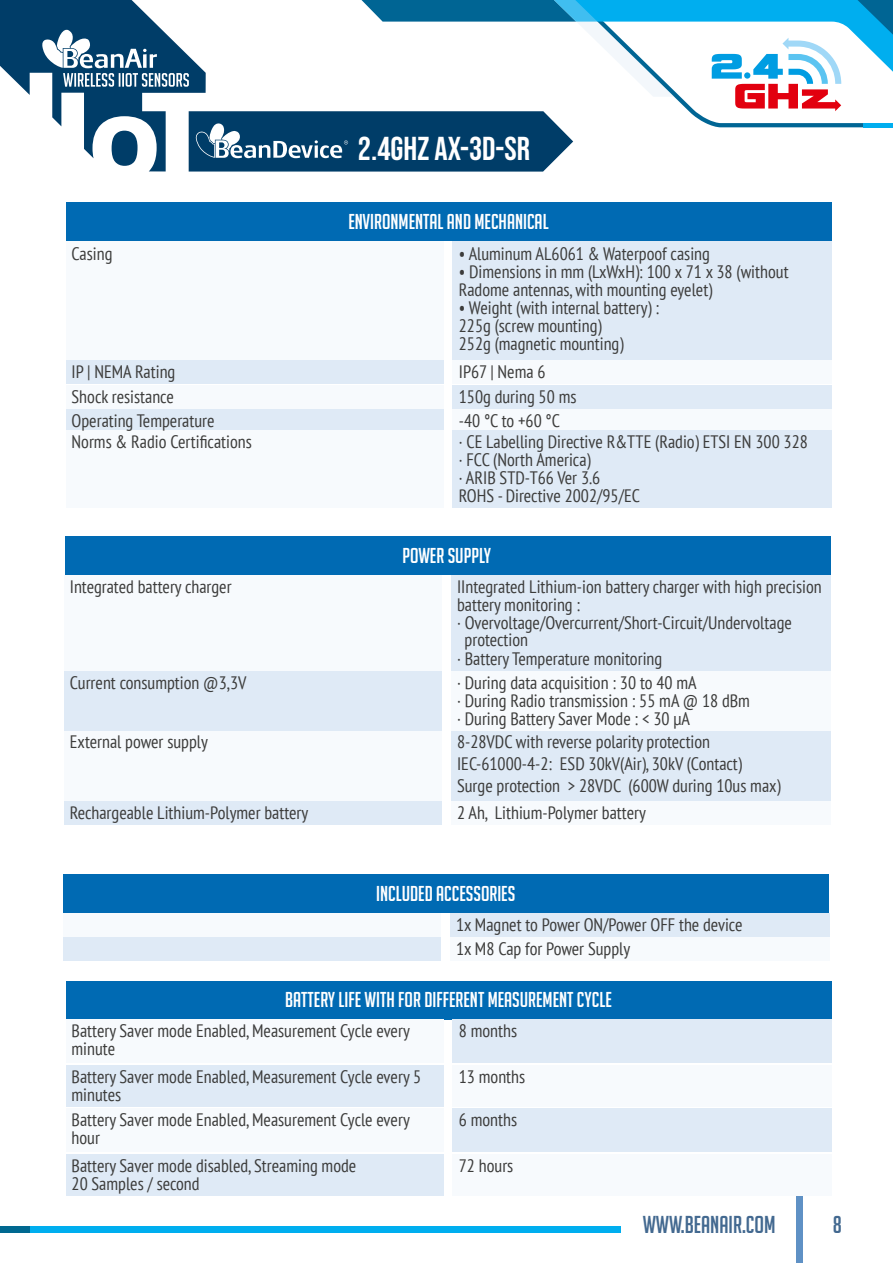
<style>
.page{position:relative;width:893px;height:1263px;background:#fff}
.page>*{position:absolute;margin:0;border:0;box-sizing:border-box;transform-origin:0 0}
.t1{font:33px "Bebas Neue";color:#fff}
.t2{font:23.85px "Big Noodle Titling";color:#436990}
.t3{font:21px "Big Noodle Titling";color:#fff}
.t4{font:condensed 18px/18px "PT Sans";color:#3c3c3b}
</style>
<div class="page">
<svg style="left:0;top:0;width:573px;height:172px"></svg>
<div style="left:797px;top:1194px;width:6px;height:69px;background:#5f91c5"></div>
<div style="left:30px;top:1226px;width:591px;height:7px;background:#00aeef"></div>
<div style="left:0;top:1226px;width:30px;height:7px;background:#006890"></div>
<svg style="left:195px;top:123px;width:153px;height:35px"></svg>
<svg style="left:361px;top:0;width:532px;height:127px"></svg>
<div style="left:65px;top:536px;width:765px;height:39px;background:#006ab3"></div>
<div style="left:65px;top:730px;width:377px;height:71px;background:#f7fafd"></div>
<div style="left:451px;top:730px;width:379px;height:71px;background:#dfeaf6"></div>
<div style="left:65px;top:801px;width:377px;height:24px;background:#dfeaf6"></div>
<div style="left:451px;top:801px;width:379px;height:24px;background:#f7fafd"></div>
<div style="left:65px;top:575px;width:377px;height:96px;background:#f7fafd"></div>
<div style="left:451px;top:575px;width:379px;height:96px;background:#dfeaf6"></div>
<div style="left:65px;top:671px;width:377px;height:59px;background:#dfeaf6"></div>
<div style="left:451px;top:671px;width:379px;height:59px;background:#f7fafd"></div>
<div style="left:67px;top:203px;width:765px;height:38px;background:#006ab3"></div>
<div style="left:67px;top:241px;width:377px;height:119px;background:#f7fafd"></div>
<div style="left:453px;top:241px;width:379px;height:119px;background:#dfeaf6"></div>
<div style="left:67px;top:360px;width:377px;height:23px;background:#dfeaf6"></div>
<div style="left:453px;top:360px;width:379px;height:23px;background:#f7fafd"></div>
<div style="left:67px;top:385px;width:377px;height:24px;background:#f7fafd"></div>
<div style="left:453px;top:385px;width:379px;height:24px;background:#dfeaf6"></div>
<div style="left:67px;top:430px;width:377px;height:78px;background:#f7fafd"></div>
<div style="left:453px;top:430px;width:379px;height:78px;background:#dfeaf6"></div>
<div style="left:67px;top:409px;width:377px;height:21px;background:#dfeaf6"></div>
<div style="left:453px;top:409px;width:379px;height:21px;background:#f7fafd"></div>
<div style="left:64px;top:874px;width:765px;height:39px;background:#006ab3"></div>
<div style="left:64px;top:913px;width:377px;height:24px;background:#f7fafd"></div>
<div style="left:450px;top:913px;width:379px;height:24px;background:#dfeaf6"></div>
<div style="left:64px;top:937px;width:377px;height:23px;background:#dfeaf6"></div>
<div style="left:450px;top:937px;width:379px;height:23px;background:#f7fafd"></div>
<div style="left:67px;top:981px;width:765px;height:38px;background:#006ab3"></div>
<div style="left:67px;top:1019px;width:377px;height:44px;background:#f7fafd"></div>
<div style="left:453px;top:1019px;width:379px;height:44px;background:#dfeaf6"></div>
<div style="left:67px;top:1065px;width:377px;height:42px;background:#dfeaf6"></div>
<div style="left:453px;top:1065px;width:379px;height:42px;background:#f7fafd"></div>
<div style="left:67px;top:1108px;width:377px;height:44px;background:#f7fafd"></div>
<div style="left:453px;top:1108px;width:379px;height:44px;background:#dfeaf6"></div>
<div style="left:67px;top:1154px;width:377px;height:42px;background:#dfeaf6"></div>
<div style="left:453px;top:1154px;width:379px;height:42px;background:#f7fafd"></div>
<h1 class="t1" style="left:358px;top:130px;width:174px">2.4GHz AX-3D-SR</h1>
<p class="t3" style="left:348px;top:210px;width:202px">ENVIRONMENTAL AND MECHANICAL</p>
<p class="t4" style="left:72px;top:244px;width:42px">Casing</p>
<p class="t4" style="left:459px;top:244px;width:253px">• Aluminum AL6061 &amp; Waterpoof casing</p>
<p class="t4" style="left:459px;top:262px;width:331px">• Dimensions in mm (LxWxH): 100 x 71 x 38 (without<br>Radome antennas, with mounting eyelet)</p>
<p class="t4" style="left:459px;top:298px;width:202px">• Weight (with internal battery) :<br>225g (screw mounting)<br>252g (magnetic mounting)</p>
<p class="t4" style="left:72px;top:362px;width:105px">IP | NEMA Rating</p>
<p class="t4" style="left:459px;top:362px;width:88px">IP67 | Nema 6</p>
<p class="t4" style="left:72px;top:387px;width:104px">Shock resistance</p>
<p class="t4" style="left:459px;top:387px;width:119px">150g during 50 ms</p>
<p class="t4" style="left:72px;top:432px;width:182px">Norms &amp; Radio Certifications</p>
<p class="t4" style="left:459px;top:432px;width:351px">· CE Labelling Directive R&amp;TTE (Radio) ETSI EN 300 328 · FCC (North America)<br>· ARIB STD-T66 Ver 3.6<br>ROHS - Directive 2002/95/EC</p>
<p class="t4" style="left:72px;top:411px;width:145px">Operating Temperature</p>
<p class="t4" style="left:459px;top:411px;width:103px">-40 °C to +60 °C</p>
<p class="t3" style="left:402px;top:544px;width:90px">POWER SUPPLY</p>
<p class="t4" style="left:70px;top:578px;width:163px">Integrated battery charger</p>
<p class="t4" style="left:457px;top:578px;width:366px">IIntegrated Lithium-ion battery charger with high precision</p>
<p class="t4" style="left:457px;top:596px;width:125px">battery monitoring :</p>
<p class="t4" style="left:457px;top:614px;width:336px">· Overvoltage/Overcurrent/Short-Circuit/Undervoltage</p>
<p class="t4" style="left:465px;top:630px;width:65px">protection</p>
<p class="t4" style="left:457px;top:650px;width:207px">· Battery Temperature monitoring</p>
<p class="t4" style="left:70px;top:674px;width:178px">Current consumption @3,3V</p>
<p class="t4" style="left:457px;top:674px;width:294px">· During data acquisition : 30 to 40 mA<br>· During Radio transmission : 55 mA @ 18 dBm · During Battery Saver Mode : &lt; 30 µA</p>
<p class="t4" style="left:70px;top:733px;width:140px">External power supply</p>
<p class="t4" style="left:457px;top:731px;width:325px;line-height:21.6px">8-28VDC with reverse polarity protection<br>IEC-61000-4-2: ESD 30kV(Air), 30kV (Contact)<br>Surge protection &gt; 28VDC (600W during 10us max)</p>
<p class="t4" style="left:70px;top:803px;width:240px">Rechargeable Lithium-Polymer battery</p>
<p class="t4" style="left:457px;top:803px;width:190px">2 Ah, Lithium-Polymer battery</p>
<p class="t3" style="left:376px;top:882px;width:141px">INCLUDED ACCESSORIES</p>
<p class="t4" style="left:456px;top:912px;width:288px;line-height:23.9px">1x Magnet to Power ON/Power OFF the device<br>1x M8 Cap for Power Supply</p>
<p class="t3" style="left:285px;top:988px;width:328px">BATTERY LIFE WITH FOR DIFFERENT MEASUREMENT CYCLE</p>
<p class="t4" style="left:72px;top:1021px;width:340px">Battery Saver mode Enabled, Measurement Cycle every minute</p>
<p class="t4" style="left:459px;top:1021px;width:60px">8 months</p>
<p class="t4" style="left:72px;top:1067px;width:351px">Battery Saver mode Enabled, Measurement Cycle every 5 minutes</p>
<p class="t4" style="left:459px;top:1067px;width:68px">13 months</p>
<p class="t4" style="left:72px;top:1111px;width:340px">Battery Saver mode Enabled, Measurement Cycle every hour</p>
<p class="t4" style="left:459px;top:1111px;width:60px">6 months</p>
<p class="t4" style="left:72px;top:1156px;width:286px">Battery Saver mode disabled, Streaming mode<br>20 Samples / second</p>
<p class="t4" style="left:459px;top:1156px;width:56px">72 hours</p>
<h2 class="t2" style="left:643px;top:1211px;width:134px">WWW.BEANAIR.COM</h2>
<h2 class="t2" style="left:833px;top:1211px;width:11px">8</h2>
</div>
